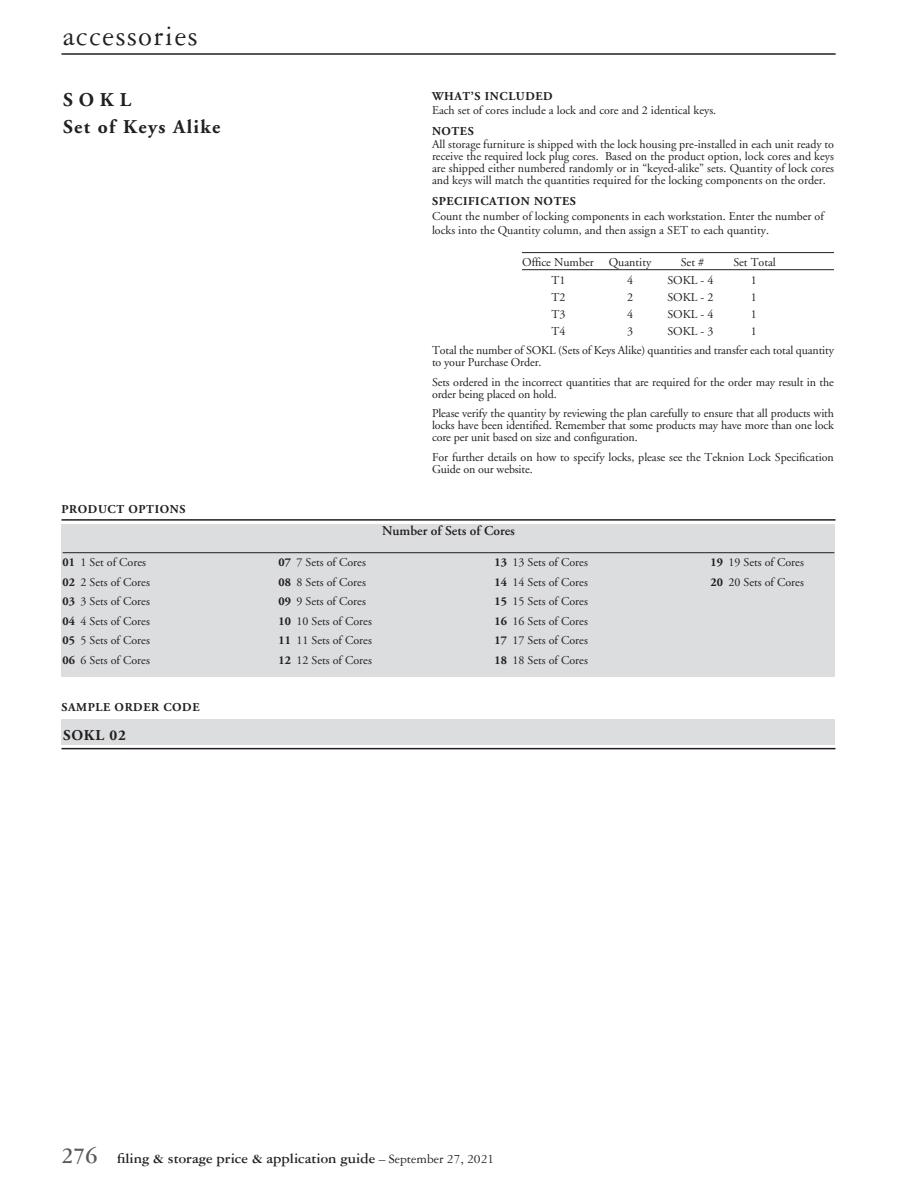
<style>
.page{position:relative;width:918px;height:1188px;background:#fff}
.page>*{position:absolute;margin:0;border:0;box-sizing:border-box;transform-origin:0 0}
.t1{font:30px "Garamond Three";letter-spacing:.05em;color:#231f20}
.t2{font:700 19.5px/27px "Adobe Garamond";letter-spacing:.07em;color:#231f20}
.t3{font:700 15px "Garamond Three";color:#231f20}
.t4{font:700 15px "Adobe Garamond";letter-spacing:.05em;color:#231f20}
.t5{font:600 13.5px "Adobe Garamond";color:#231f20}
.t6{font:12px/12px "Adobe Garamond";color:#231f20}
.t7{font:700 12px "Adobe Garamond";letter-spacing:.05em;color:#231f20}
.s1{font-weight:700}
.s2{font-size:24px;color:#58595b}
.s3{font-weight:400;font-size:13.5px}
</style>
<div class="page">
<hr style="left:62px;top:53px;width:774px;height:2px;background:#231f20">
<hr style="left:522px;top:252px;width:312px;height:1px;background:#231f20">
<hr style="left:522px;top:269px;width:312px;height:1px;background:#231f20">
<div style="left:62px;top:524px;width:774px;height:153px;background:#dcddde"></div>
<hr style="left:63px;top:552px;width:771px;height:1px;background:#231f20">
<hr style="left:62px;top:519px;width:774px;height:2px;background:#231f20">
<hr style="left:62px;top:748px;width:774px;height:1px;background:#231f20">
<div style="left:62px;top:719px;width:774px;height:26px;background:#dcddde"></div>
<h1 class="t1" style="left:63px;top:20px;width:136px">accessories</h1>
<h2 class="t2" style="left:63px;top:86px;width:159px">SOKL<br>Set of Keys Alike</h2>
<p class="t7" style="left:432px;top:90px;width:122px">WHAT’S INCLUDED</p>
<p class="t6" style="left:432px;top:104px;width:284px">Each set of cores include a lock and core and 2 identical keys.</p>
<p class="t7" style="left:432px;top:124px;width:43px">NOTES</p>
<p class="t6" style="left:432px;top:139px;width:404px;text-align:justify">All storage furniture is shipped with the lock housing pre-installed in each unit ready to receive the required lock plug cores. Based on the product option, lock cores and keys are shipped either numbered randomly or in “keyed-alike” sets. Quantity of lock cores and keys will match the quantities required for the locking components on the order.</p>
<p class="t7" style="left:432px;top:195px;width:145px">SPECIFICATION NOTES</p>
<p class="t6" style="left:432px;top:210px;width:393px;line-height:13.5px">Count the number of locking components in each workstation. Enter the number of locks into the Quantity column, and then assign a SET to each quantity.</p>
<p class="t6" style="left:522px;top:257px;width:131px">Office Number Quantity</p>
<p class="t6" style="left:681px;top:257px;width:25px">Set #</p>
<p class="t6" style="left:733px;top:257px;width:44px">Set Total</p>
<p class="t6" style="left:552px;top:274px;width:15px">T1</p>
<p class="t6" style="left:627px;top:274px;width:7px">4</p>
<p class="t6" style="left:667px;top:274px;width:47px">SOKL - 4</p>
<p class="t6" style="left:751px;top:274px;width:7px">1</p>
<p class="t6" style="left:552px;top:291px;width:15px">T2</p>
<p class="t6" style="left:627px;top:291px;width:7px">2</p>
<p class="t6" style="left:667px;top:291px;width:47px">SOKL - 2</p>
<p class="t6" style="left:751px;top:291px;width:7px">1</p>
<p class="t6" style="left:552px;top:308px;width:15px">T3</p>
<p class="t6" style="left:627px;top:308px;width:7px">4</p>
<p class="t6" style="left:667px;top:308px;width:47px">SOKL - 4</p>
<p class="t6" style="left:751px;top:308px;width:7px">1</p>
<p class="t6" style="left:552px;top:325px;width:15px">T4</p>
<p class="t6" style="left:627px;top:325px;width:7px">3</p>
<p class="t6" style="left:667px;top:325px;width:47px">SOKL - 3</p>
<p class="t6" style="left:432px;top:322px;width:404px;line-height:19.5px;text-indent:319px">1<br>Total the number of SOKL (Sets of Keys Alike) quantities and transfer each total quantity</p>
<p class="t6" style="left:432px;top:353px;width:404px;line-height:19.5px">to your Purchase Order.<br>Sets ordered in the incorrect quantities that are required for the order may result in the</p>
<p class="t6" style="left:432px;top:385px;width:404px;line-height:19.5px">order being placed on hold.<br>Please verify the quantity by reviewing the plan carefully to ensure that all products with</p>
<p class="t6" style="left:432px;top:420px;width:403px">locks have been identified. Remember that some products may have more than one lock core per unit based on size and configuration.</p>
<p class="t6" style="left:432px;top:451px;width:403px">For further details on how to specify locks, please see the Teknion Lock Specification<br>Guide on our website.</p>
<p class="t7" style="left:62px;top:503px;width:125px">PRODUCT OPTIONS</p>
<p class="t5" style="left:382px;top:523px;width:134px">Number of Sets of Cores</p>
<p class="t6" style="left:63px;top:557px;width:85px"><span class="s1">01</span> 1 Set of Cores</p>
<p class="t6" style="left:279px;top:557px;width:89px"><span class="s1">07</span> 7 Sets of Cores</p>
<p class="t6" style="left:495px;top:557px;width:95px"><span class="s1">13</span> 13 Sets of Cores</p>
<p class="t6" style="left:711px;top:557px;width:95px"><span class="s1">19</span> 19 Sets of Cores</p>
<p class="t6" style="left:63px;top:576px;width:89px"><span class="s1">02</span> 2 Sets of Cores</p>
<p class="t6" style="left:279px;top:576px;width:89px"><span class="s1">08</span> 8 Sets of Cores</p>
<p class="t6" style="left:495px;top:576px;width:95px"><span class="s1">14</span> 14 Sets of Cores</p>
<p class="t6" style="left:711px;top:576px;width:95px"><span class="s1">20</span> 20 Sets of Cores</p>
<p class="t6" style="left:63px;top:596px;width:89px"><span class="s1">03</span> 3 Sets of Cores</p>
<p class="t6" style="left:279px;top:596px;width:89px"><span class="s1">09</span> 9 Sets of Cores</p>
<p class="t6" style="left:495px;top:596px;width:95px"><span class="s1">15</span> 15 Sets of Cores</p>
<p class="t6" style="left:63px;top:615px;width:89px"><span class="s1">04</span> 4 Sets of Cores</p>
<p class="t6" style="left:279px;top:615px;width:95px"><span class="s1">10</span> 10 Sets of Cores</p>
<p class="t6" style="left:495px;top:615px;width:95px"><span class="s1">16</span> 16 Sets of Cores</p>
<p class="t6" style="left:63px;top:635px;width:89px"><span class="s1">05</span> 5 Sets of Cores</p>
<p class="t6" style="left:279px;top:635px;width:95px"><span class="s1">11</span> 11 Sets of Cores</p>
<p class="t6" style="left:495px;top:635px;width:95px"><span class="s1">17</span> 17 Sets of Cores</p>
<p class="t6" style="left:63px;top:654px;width:89px"><span class="s1">06</span> 6 Sets of Cores</p>
<p class="t6" style="left:279px;top:654px;width:95px"><span class="s1">12</span> 12 Sets of Cores</p>
<p class="t6" style="left:495px;top:654px;width:95px"><span class="s1">18</span> 18 Sets of Cores</p>
<p class="t7" style="left:62px;top:701px;width:140px">SAMPLE ORDER CODE</p>
<p class="t4" style="left:63px;top:727px;width:64px">SOKL 02</p>
<p class="t3" style="left:62px;top:1150px;width:434px"><span class="s2">276</span> filing &amp; storage price &amp; application guide <span class="s3">– September 27, 2021</span></p>
</div>
